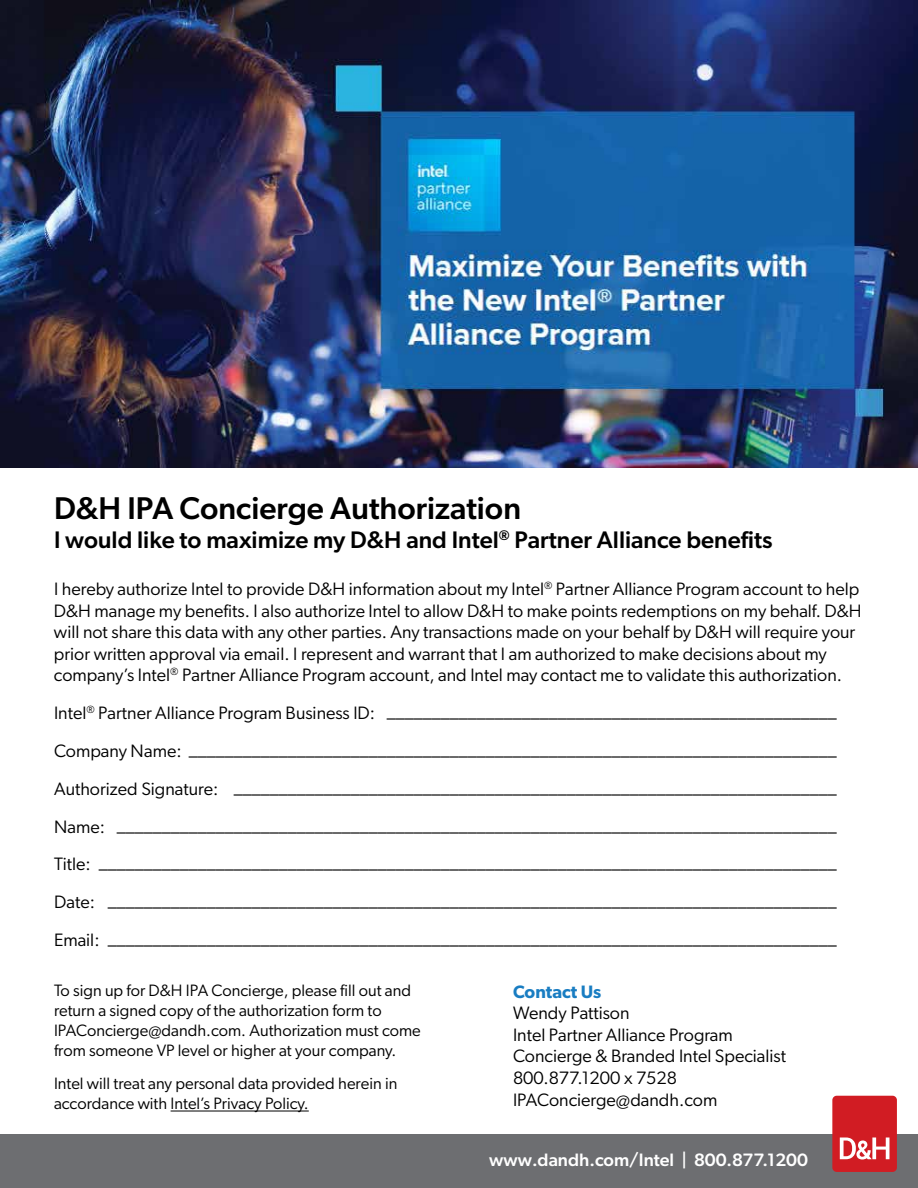
<style>
.page{position:relative;width:918px;height:1188px;background:#fff}
.page>*{position:absolute;margin:0;border:0;box-sizing:border-box;transform-origin:0 0}
.Pg2_H1{font:500 31.5px "Gibson";color:#000}
.t1{font:500 24px "Gibson";color:#000}
.t2{font:18px/21.6px "Gibson";color:#000}
.t3{font:500 18px "Gibson";color:#fff}
.t4{font:600 18px "Gibson";color:#197dc2}
.t5{font:16.5px/19.8px "Gibson";color:#000}
</style>
<div class="page">
<div style="left:0;top:1134px;width:918px;height:54px;background:#6d6e71"></div>
<img style="left:0;top:0;width:918px;height:468px">
<hr style="left:171px;top:1111px;width:138px;height:1px;background:#000">
<div style="left:832px;top:1096px;width:65px;height:76px;background:#d11c23;border-radius:4px"></div>
<svg style="left:840px;top:1138px;width:49px;height:22px"></svg>
<h1 class="Pg2_H1" style="left:54px;top:489px;width:469px">D&amp;H IPA Concierge Authorization</h1>
<p class="t1" style="left:54px;top:525px;width:720px">I would like to maximize my D&amp;H and Intel<sup>®</sup> Partner Alliance benefits</p>
<p class="t2" style="left:54px;top:578px;width:809px">I hereby authorize Intel to provide D&amp;H information about my Intel<sup>®</sup> Partner Alliance Program account to help D&amp;H manage my benefits. I also authorize Intel to allow D&amp;H to make points redemptions on my behalf. D&amp;H will not share this data with any other parties. Any transactions made on your behalf by D&amp;H will require your prior written approval via email. I represent and warrant that I am authorized to make decisions about my company’s Intel<sup>®</sup> Partner Alliance Program account, and Intel may contact me to validate this authorization.</p>
<p class="t2" style="left:54px;top:702px;width:784px">Intel<sup>®</sup> Partner Alliance Program Business ID: __________________________________________________</p>
<p class="t2" style="left:54px;top:740px;width:784px">Company Name: ________________________________________________________________________</p>
<p class="t2" style="left:54px;top:778px;width:784px">Authorized Signature: ___________________________________________________________________</p>
<p class="t2" style="left:54px;top:815px;width:784px">Name: ________________________________________________________________________________</p>
<p class="t2" style="left:54px;top:853px;width:784px">Title: __________________________________________________________________________________</p>
<p class="t2" style="left:54px;top:891px;width:784px">Date: _________________________________________________________________________________</p>
<p class="t2" style="left:54px;top:929px;width:784px">Email: _________________________________________________________________________________</p>
<p class="t5" style="left:54px;top:981px;width:368px">To sign up for D&amp;H IPA Concierge, please fill out and return a signed copy of the authorization form to IPAConcierge@dandh.com. Authorization must come from someone VP level or higher at your company.</p>
<p class="t5" style="left:54px;top:1073px;width:345px">Intel will treat any personal data provided herein in accordance with Intel’s Privacy Policy.</p>
<p class="t4" style="left:513px;top:981px;width:90px">Contact Us</p>
<p class="t2" style="left:513px;top:1002px;width:118px">Wendy Pattison</p>
<p class="t2" style="left:513px;top:1024px;width:275px">Intel Partner Alliance Program<br>Concierge &amp; Branded Intel Specialist</p>
<p class="t2" style="left:513px;top:1067px;width:165px">800.877.1200 x 7528</p>
<p class="t2" style="left:513px;top:1088px;width:206px">IPAConcierge@dandh.com</p>
<p class="t3" style="left:489px;top:1149px;width:320px">www.dandh.com/Intel | 800.877.1200</p>
</div>
